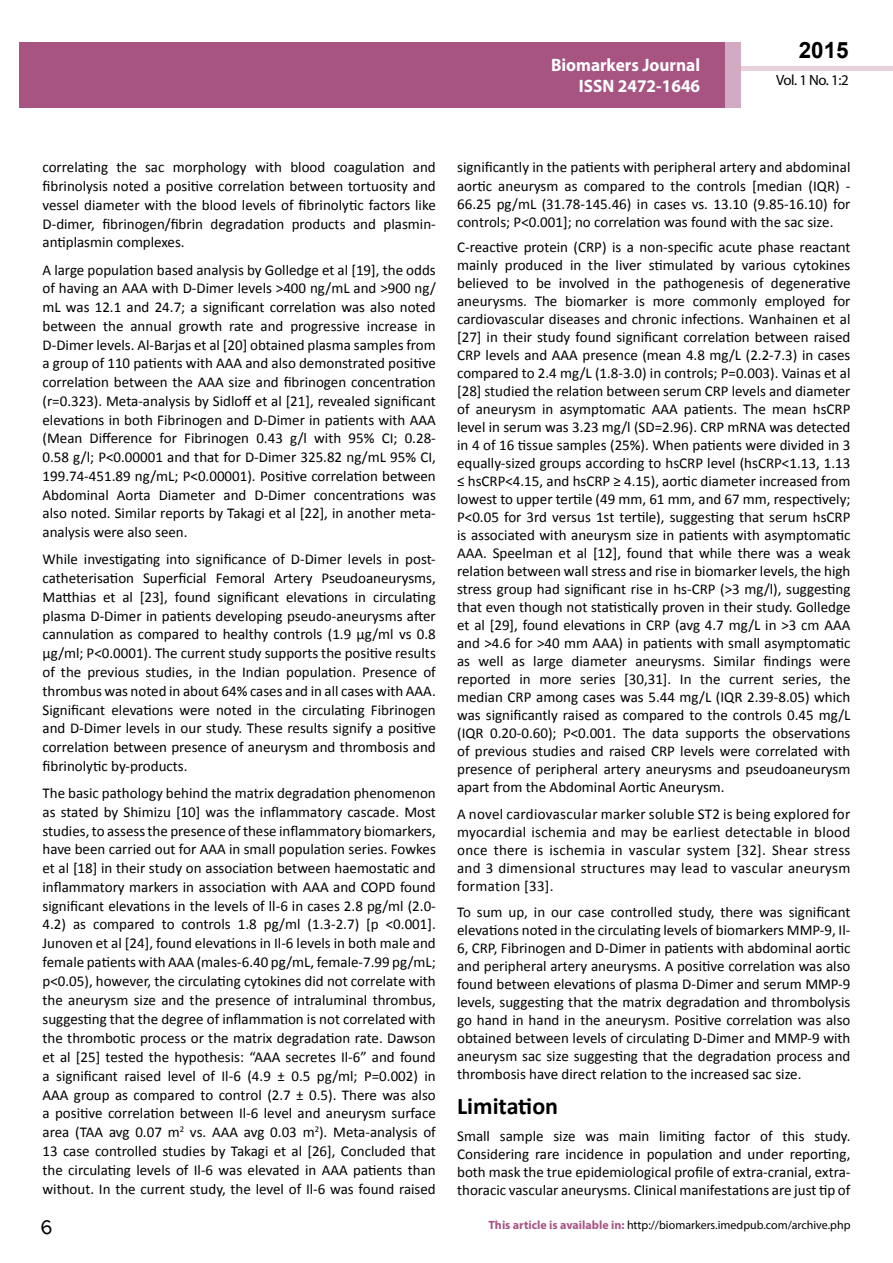
<style>
.page{position:relative;width:893px;height:1263px;background:#fff}
.page>*{position:absolute;margin:0;border:0;box-sizing:border-box;transform-origin:0 0}
.t1{font:25.5px "Tunga";color:#000}
.t2{font:700 24px "Calibri";color:#000}
.t3{font:700 22.5px "Arial";color:#000}
.t4{font:700 18px/21.6px "Myriad Pro";color:#fff;text-align:right;scale:.96 1}
.t5{font:15px/18px "Calibri";color:#000;text-align:justify}
.t6{font:14.85px "Myriad Pro";color:#000}
.t7{font:12px "Myriad Pro";color:#000}
.s1{font-weight:700;color:#a75483}
</style>
<div class="page">
<div style="left:724px;top:66px;width:169px;height:5px;background:#e6d1dd"></div>
<div style="left:19px;top:42px;width:706px;height:66px;background:#a75483"></div>
<div style="left:725px;top:42px;width:15px;height:66px;background:#d2aac1"></div>
<p class="t4" style="left:551px;top:53px;width:157px">Biomarkers Journal<br>ISSN 2472-1646</p>
<h3 class="t3" style="left:799px;top:35px;width:52px">2015</h3>
<p class="t6" style="left:776px;top:71px;width:74px">Vol. 1 No. 1:2</p>
<p class="t5" style="left:43px;top:158px;width:395px;line-height:18.8px">correlating the sac morphology with blood coagulation and fibrinolysis noted a positive correlation between tortuosity and vessel diameter with the blood levels of fibrinolytic factors like D-dimer, fibrinogen/fibrin degradation products and plasmin&shy;antiplasmin complexes.</p>
<p class="t5" style="left:43px;top:260px;width:395px;line-height:18.8px">A large population based analysis by Golledge et al [19], the odds of having an AAA with D-Dimer levels &gt;400 ng/mL and &gt;900 ng/ mL was 12.1 and 24.7; a significant correlation was also noted between the annual growth rate and progressive increase in D-Dimer levels. Al-Barjas et al [20] obtained plasma samples from a group of 110 patients with AAA and also demonstrated positive correlation between the AAA size and fibrinogen concentration (r=0.323). Meta-analysis by Sidloff et al [21], revealed significant elevations in both Fibrinogen and D-Dimer in patients with AAA (Mean Difference for Fibrinogen 0.43 g/l with 95% CI; 0.28- 0.58 g/l; P&lt;0.00001 and that for D-Dimer 325.82 ng/mL 95% CI, 199.74-451.89 ng/mL; P&lt;0.00001). Positive correlation between Abdominal Aorta Diameter and D-Dimer concentrations was also noted. Similar reports by Takagi et al [22], in another meta&shy;analysis were also seen.</p>
<p class="t5" style="left:43px;top:550px;width:395px;line-height:18.8px">While investigating into significance of D-Dimer levels in post&shy;catheterisation Superficial Femoral Artery Pseudoaneurysms, Matthias et al [23], found significant elevations in circulating plasma D-Dimer in patients developing pseudo-aneurysms after cannulation as compared to healthy controls (1.9 µg/ml vs 0.8 µg/ml; P&lt;0.0001). The current study supports the positive results of the previous studies, in the Indian population. Presence of thrombus was noted in about 64% cases and in all cases with AAA.<br>Significant elevations were noted in the circulating Fibrinogen and D-Dimer levels in our study. These results signify a positive correlation between presence of aneurysm and thrombosis and fibrinolytic by-products.</p>
<p class="t5" style="left:43px;top:784px;width:395px;line-height:18.9px">The basic pathology behind the matrix degradation phenomenon as stated by Shimizu [10] was the inflammatory cascade. Most studies, to assess the presence of these inflammatory biomarkers, have been carried out for AAA in small population series. Fowkes et al [18] in their study on association between haemostatic and inflammatory markers in association with AAA and COPD found significant elevations in the levels of ll-6 in cases 2.8 pg/ml (2.0- 4.2) as compared to controls 1.8 pg/ml (1.3-2.7) [p &lt;0.001].<br>Junoven et al [24], found elevations in Il-6 levels in both male and female patients with AAA (males-6.40 pg/mL, female-7.99 pg/mL; p&lt;0.05), however, the circulating cytokines did not correlate with the aneurysm size and the presence of intraluminal thrombus, suggesting that the degree of inflammation is not correlated with the thrombotic process or the matrix degradation rate. Dawson et al [25] tested the hypothesis: “AAA secretes Il-6” and found a significant raised level of Il-6 (4.9 ± 0.5 pg/ml; P=0.002) in AAA group as compared to control (2.7 ± 0.5). There was also a positive correlation between Il-6 level and aneurysm surface area (TAA avg 0.07 m<sup>2</sup> vs. AAA avg 0.03 m<sup>2</sup>). Meta-analysis of 13 case controlled studies by Takagi et al [26], Concluded that the circulating levels of Il-6 was elevated in AAA patients than without. In the current study, the level of Il-6 was found raised</p>
<p class="t5" style="left:457px;top:158px;width:395px">significantly in the patients with peripheral artery and abdominal aortic aneurysm as compared to the controls [median (IQR) - 66.25 pg/mL (31.78-145.46) in cases vs. 13.10 (9.85-16.10) for controls; P&lt;0.001]; no correlation was found with the sac size.</p>
<p class="t5" style="left:457px;top:238px;width:395px">C-reactive protein (CRP) is a non-specific acute phase reactant mainly produced in the liver stimulated by various cytokines believed to be involved in the pathogenesis of degenerative aneurysms. The biomarker is more commonly employed for cardiovascular diseases and chronic infections. Wanhainen et al [27] in their study found significant correlation between raised CRP levels and AAA presence (mean 4.8 mg/L (2.2-7.3) in cases compared to 2.4 mg/L (1.8-3.0) in controls; P=0.003). Vainas et al [28] studied the relation between serum CRP levels and diameter of aneurysm in asymptomatic AAA patients. The mean hsCRP level in serum was 3.23 mg/l (SD=2.96). CRP mRNA was detected in 4 of 16 tissue samples (25%). When patients were divided in 3 equally-sized groups according to hsCRP level (hsCRP&lt;1.13, 1.13 ≤ hsCRP&lt;4.15, and hsCRP ≥ 4.15), aortic diameter increased from lowest to upper tertile (49 mm, 61 mm, and 67 mm, respectively; P&lt;0.05 for 3rd versus 1st tertile), suggesting that serum hsCRP is associated with aneurysm size in patients with asymptomatic AAA. Speelman et al [12], found that while there was a weak relation between wall stress and rise in biomarker levels, the high stress group had significant rise in hs-CRP (&gt;3 mg/l), suggesting that even though not statistically proven in their study. Golledge et al [29], found elevations in CRP (avg 4.7 mg/L in &gt;3 cm AAA and &gt;4.6 for &gt;40 mm AAA) in patients with small asymptomatic as well as large diameter aneurysms. Similar findings were reported in more series [30,31]. In the current series, the median CRP among cases was 5.44 mg/L (IQR 2.39-8.05) which was significantly raised as compared to the controls 0.45 mg/L (IQR 0.20-0.60); P&lt;0.001. The data supports the observations of previous studies and raised CRP levels were correlated with presence of peripheral artery aneurysms and pseudoaneurysm apart from the Abdominal Aortic Aneurysm.</p>
<p class="t5" style="left:457px;top:805px;width:395px">A novel cardiovascular marker soluble ST2 is being explored for myocardial ischemia and may be earliest detectable in blood once there is ischemia in vascular system [32]. Shear stress and 3 dimensional structures may lead to vascular aneurysm formation [33].</p>
<p class="t5" style="left:457px;top:903px;width:395px">To sum up, in our case controlled study, there was significant elevations noted in the circulating levels of biomarkers MMP-9, Il-6, CRP, Fibrinogen and D-Dimer in patients with abdominal aortic and peripheral artery aneurysms. A positive correlation was also found between elevations of plasma D-Dimer and serum MMP-9 levels, suggesting that the matrix degradation and thrombolysis go hand in hand in the aneurysm. Positive correlation was also obtained between levels of circulating D-Dimer and MMP-9 with aneurysm sac size suggesting that the degradation process and thrombosis have direct relation to the increased sac size.</p>
<h2 class="t2" style="left:457px;top:1091px;width:103px">Limitation</h2>
<p class="t5" style="left:457px;top:1127px;width:395px">Small sample size was main limiting factor of this study.<br>Considering rare incidence in population and under reporting, both mask the true epidemiological profile of extra-cranial, extra&shy;thoracic vascular aneurysms. Clinical manifestations are just tip of</p>
<h1 class="t1" style="left:40px;top:1210px;width:14px">6</h1>
<p class="t7" style="left:489px;top:1217px;width:364px"><span class="s1">This article is available in:</span> http://biomarkers.imedpub.com/archive.php</p>
</div>
